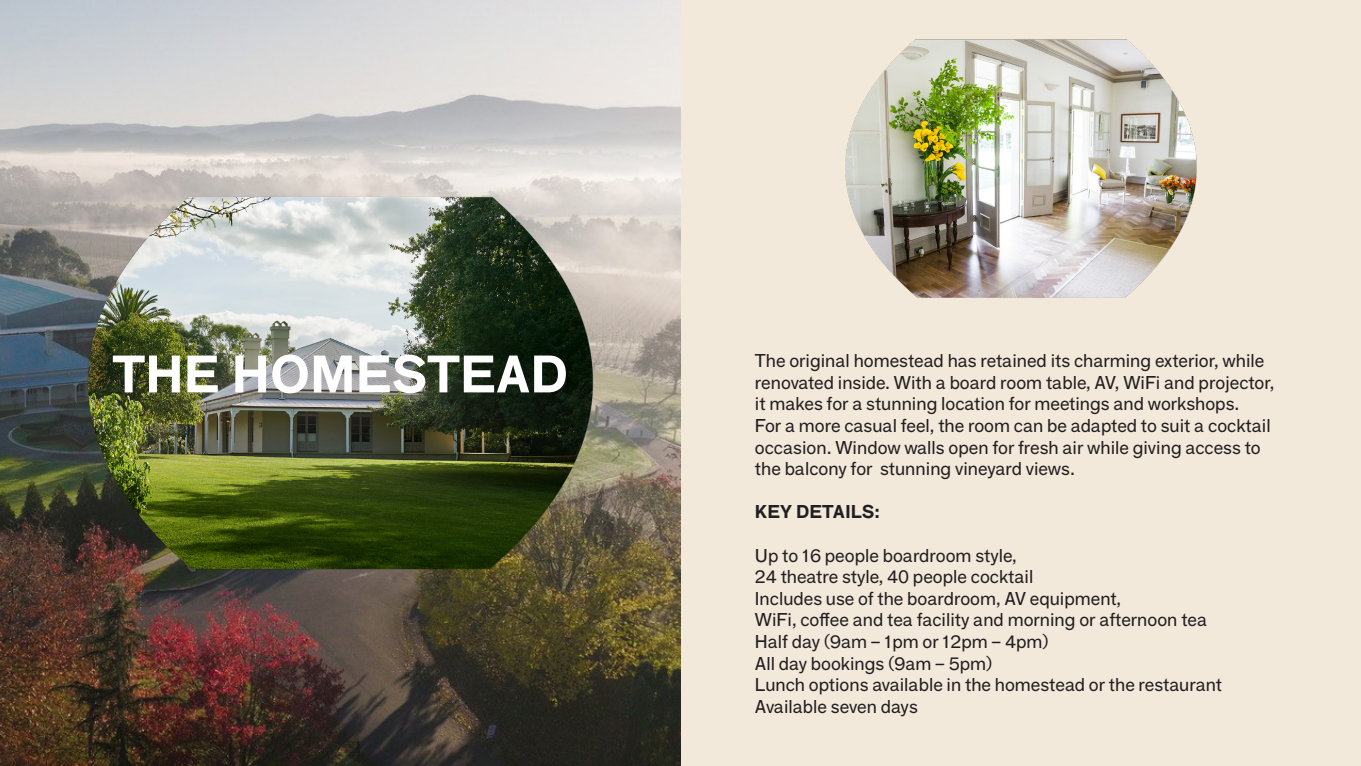
<style>
.page{position:relative;width:1361px;height:766px;background:#fff}
.page>*{position:absolute;margin:0;border:0;box-sizing:border-box;transform-origin:0 0}
.t1{font:700 51px "F Grotesk";color:#fff}
.t2{font:18px/21.6px "F Grotesk";color:#231f20}
.t3{font:700 18px "F Grotesk";color:#231f20}
</style>
<div class="page">
<div style="left:680px;top:0;width:681px;height:765px;background:#f2e9db"></div>
<img style="left:0;top:0;width:680px;height:765px">
<img style="left:86px;top:195px;width:508px;height:375px">
<img style="left:845px;top:39px;width:352px;height:259px">
<p class="t1" style="left:112px;top:335px;width:457px">THE HOMESTEAD</p>
<p class="t2" style="left:755px;top:348px;width:521px">The original homestead has retained its charming exterior, while renovated inside. With a board room table, AV, WiFi and projector, it makes for a stunning location for meetings and workshops.<br>For a more casual feel, the room can be adapted to suit a cocktail occasion. Window walls open for fresh air while giving access to the balcony for stunning vineyard views.</p>
<p class="t3" style="left:755px;top:498px;width:126px">KEY DETAILS:</p>
<p class="t2" style="left:755px;top:543px;width:280px">Up to 16 people boardroom style,<br>24 theatre style, 40 people cocktail</p>
<p class="t2" style="left:755px;top:586px;width:454px">Includes use of the boardroom, AV equipment,<br>WiFi, coffee and tea facility and morning or afternoon tea</p>
<p class="t2" style="left:755px;top:629px;width:295px">Half day (9am – 1pm or 12pm – 4pm)</p>
<p class="t2" style="left:755px;top:651px;width:239px">All day bookings (9am – 5pm)</p>
<p class="t2" style="left:755px;top:672px;width:468px">Lunch options available in the homestead or the restaurant</p>
<p class="t2" style="left:755px;top:694px;width:164px">Available seven days</p>
</div>
